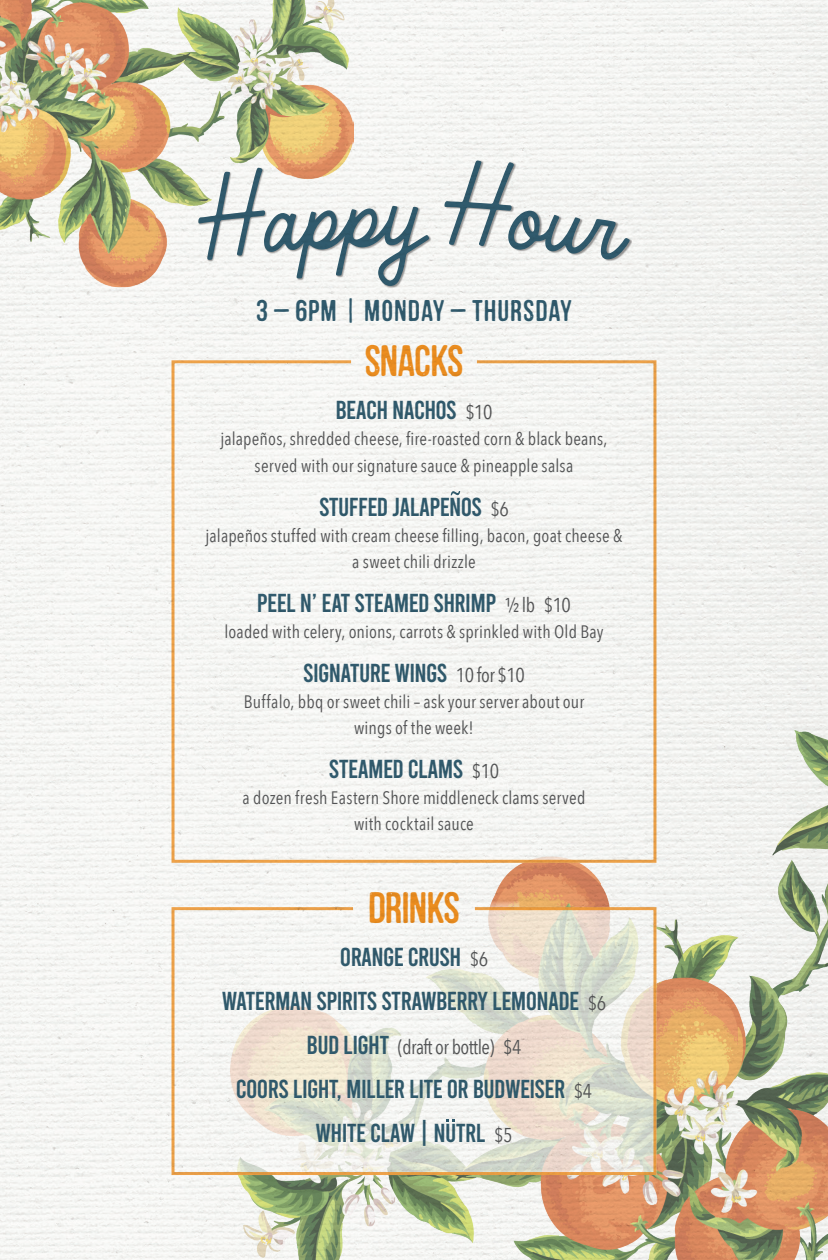
<style>
.page{position:relative;width:828px;height:1260px;background:#fff}
.page>*{position:absolute;margin:0;border:0;box-sizing:border-box;transform-origin:0 0}
.t1{font:44px "Mocha Mattari";letter-spacing:-.025em;color:#f29121}
.t2{font:30px "Mocha Mattari";letter-spacing:.03em;color:#325d71}
.t3{font:26px/44px "Bebas";letter-spacing:-.025em;color:#325d71;text-align:center}
.t4{font:20px "Avenir Next Condensed";letter-spacing:-.025em;color:#57585a}
.t5{font:18px/26px "Avenir Next Condensed";letter-spacing:.01em;color:#57585a;text-align:center}
.s1{font-family:"Avenir Next Condensed";font-size:20px;color:#57585a}
.s2{font-family:"Bebas";font-size:26px;color:#325d71}
</style>
<div class="page">
<img style="left:0;top:0;width:828px;height:1260px">
<p class="t2" style="left:256px;top:294px;width:317px">3 – 6PM | MONDAY – THURSDAY</p>
<p class="t1" style="left:364px;top:337px;width:101px">SNACKS</p>
<p class="t3" style="left:335px;top:388px;width:159px">BEACH NACHOS <span class="s1">$10</span></p>
<p class="t5" style="left:220px;top:425px;width:389px;line-height:26.6px">jalapeños, shredded cheese, fire-roasted corn &amp; black beans, served with our signature sauce &amp; pineapple salsa</p>
<p class="t3" style="left:319px;top:485px;width:191px">STUFFED JALAPENOS <span class="s1">$6</span></p>
<p class="t5" style="left:206px;top:522px;width:418px">jalapeños stuffed with cream cheese filling, bacon, goat cheese &amp; a sweet chili drizzle</p>
<p class="t3" style="left:257px;top:581px;width:316px">PEEL N’ EAT STEAMED SHRIMP <span class="s1">1/2 lb $10</span></p>
<p class="t5" style="left:224px;top:618px;width:381px">loaded with celery, onions, carrots &amp; sprinkled with Old Bay</p>
<p class="t3" style="left:303px;top:651px;width:223px">SIGNATURE WINGS <span class="s1">10 for $10</span></p>
<p class="t5" style="left:244px;top:688px;width:342px">Buffalo, bbq or sweet chili – ask your server about our wings of the week!</p>
<p class="t3" style="left:329px;top:747px;width:172px">STEAMED CLAMS <span class="s1">$10</span></p>
<p class="t5" style="left:243px;top:784px;width:344px">a dozen fresh Eastern Shore middleneck clams served with cocktail sauce</p>
<p class="t1" style="left:368px;top:884px;width:93px">DRINKS</p>
<p class="t3" style="left:222px;top:935px;width:386px">ORANGE CRUSH <span class="s1">$6<br></span>WATERMAN SPIRITS STRAWBERRY LEMONADE <span class="s1">$6</span></p>
<p class="t4" style="left:307px;top:1030px;width:216px"><span class="s2">BUD LIGHT</span> (draft or bottle) $4</p>
<p class="t3" style="left:236px;top:1067px;width:358px">COORS LIGHT, MILLER LITE OR BUDWEISER <span class="s1">$4<br></span>WHITE CLAW | NUTRL <span class="s1">$5</span></p>
</div>
